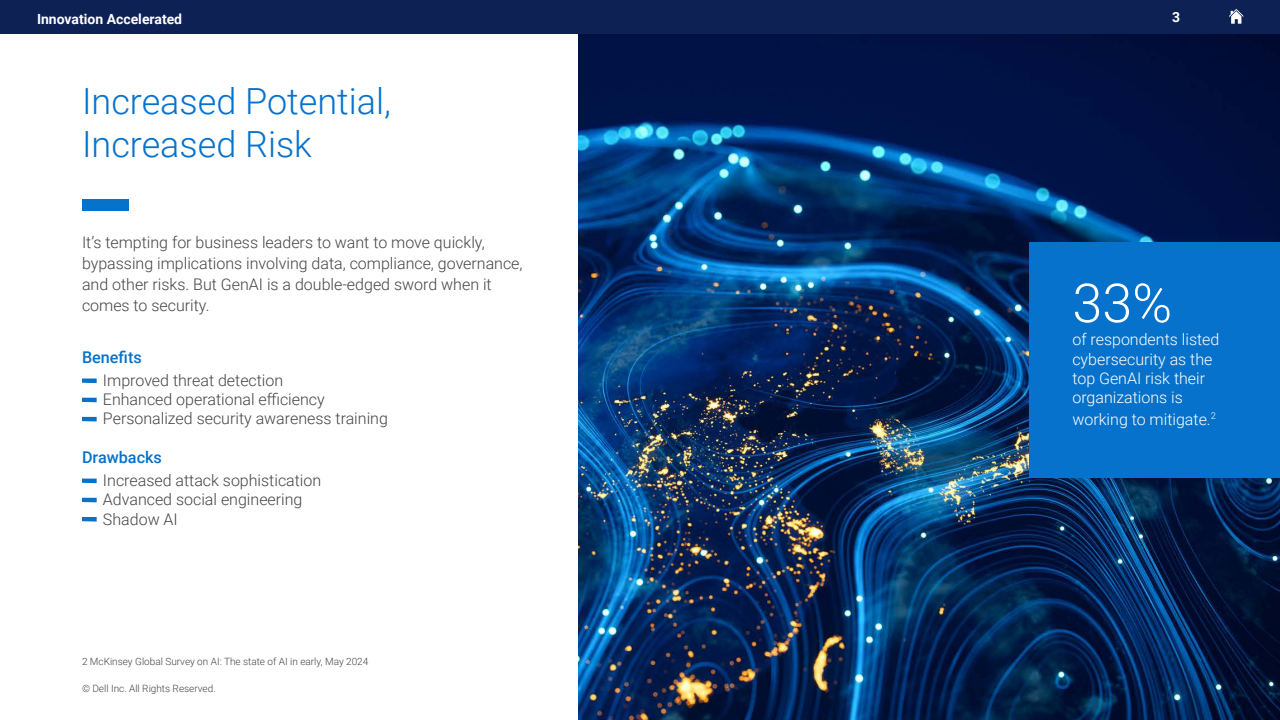
<style>
.page{position:relative;width:1280px;height:720px;background:#fff}
.page>*{position:absolute;margin:0;border:0;box-sizing:border-box;transform-origin:0 0}
.t1{font:300 54px "Roboto";color:#fff}
.t2{font:300 36px/43.2px "Roboto";color:#0672cb}
.t3{font:500 16.2px "Roboto";color:#0672cb}
.t4{font:300 16px/19.2px "Roboto";color:#444}
.t5{font:300 16px/19.2px "Roboto";color:#fff}
.t6{font:700 14px "Roboto";color:#fff}
.t7{font:300 10px "Roboto";color:#444}
</style>
<div class="page">
<div style="left:0;top:0;width:1280px;height:36px;background:#0d2155"></div>
<svg style="left:1229px;top:9px;width:15px;height:15px"></svg>
<img style="left:578px;top:34px;width:702px;height:686px">
<div style="left:0;top:34px;width:578px;height:686px;background:#fff"></div>
<div style="left:1016px;top:230px;width:264px;height:261px;background:#0672cb;opacity:.09"></div>
<div style="left:1029px;top:242px;width:251px;height:236px;background:#0672cb"></div>
<div style="left:82px;top:199px;width:46px;height:11px;background:#0672cb"></div>
<svg style="left:82px;top:479px;width:15px;height:4px"></svg>
<svg style="left:82px;top:498px;width:15px;height:4px"></svg>
<svg style="left:82px;top:517px;width:15px;height:5px"></svg>
<svg style="left:82px;top:379px;width:15px;height:4px"></svg>
<svg style="left:82px;top:398px;width:15px;height:4px"></svg>
<svg style="left:82px;top:417px;width:15px;height:4px"></svg>
<p class="t6" style="left:37px;top:9px;width:147px">Innovation Accelerated</p>
<p class="t6" style="left:1172px;top:7px;width:10px">3</p>
<h2 class="t2" style="left:82px;top:78px;width:311px">Increased Potential,<br>Increased Risk</h2>
<p class="t4" style="left:82px;top:231px;width:442px;line-height:21px">It’s tempting for business leaders to want to move quickly, bypassing implications involving data, compliance, governance, and other risks. But GenAI is a double-edged sword when it comes to security.</p>
<p class="t3" style="left:82px;top:346px;width:61px">Benefits</p>
<p class="t4" style="left:103px;top:370px;width:286px">Improved threat detection<br>Enhanced operational efficiency<br>Personalized security awareness training</p>
<p class="t3" style="left:82px;top:446px;width:82px">Drawbacks</p>
<p class="t4" style="left:103px;top:470px;width:220px">Increased attack sophistication<br>Advanced social engineering<br>Shadow AI</p>
<p class="t7" style="left:82px;top:654px;width:288px">2 McKinsey Global Survey on AI: The state of AI in early, May 2024</p>
<p class="t7" style="left:82px;top:681px;width:135px">© Dell Inc. All Rights Reserved.</p>
<h1 class="t1" style="left:1072px;top:265px;width:101px">33%</h1>
<p class="t5" style="left:1072px;top:330px;width:148px">of respondents listed cybersecurity as the top GenAI risk their organizations is</p>
<p class="t5" style="left:1072px;top:409px;width:145px">working to mitigate.<sup>2</sup></p>
</div>
